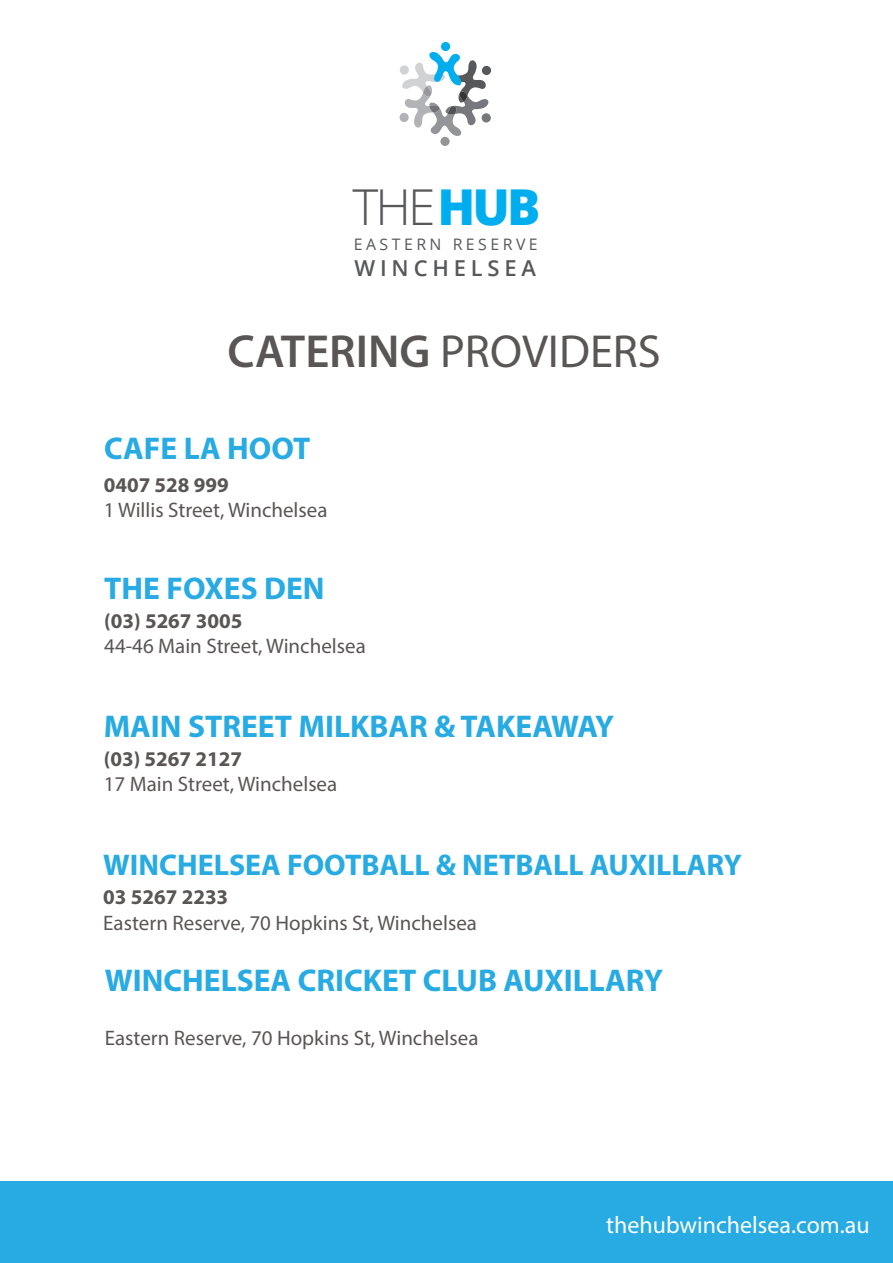
<style>
.page{position:relative;width:893px;height:1263px;background:#fff}
.page>*{position:absolute;margin:0;border:0;box-sizing:border-box;transform-origin:0 0}
.t1{font:300 49.5px "Open Sans";color:#57585a}
.t2{font:46.5px "Myriad Pro";color:#5b5656}
.t3{font:700 31.5px "Myriad Pro";color:#27abe2}
.t4{font:700 30px "Myriad Pro";color:#27abe2}
.t5{font:24px "Myriad Pro";color:#fff}
.t6{font:600 21.9px "Open Sans";letter-spacing:.22em;color:#57585a}
.t7{font:21px "Myriad Pro";color:#5b5656}
.t8{font:700 21px "Myriad Pro";color:#5b5656}
.t9{font:15.9px "Open Sans";letter-spacing:.22em;color:#57585a}
.s1{font-weight:800;color:#00aeef}
.s2{font-weight:600}
</style>
<div class="page">
<div style="left:440px;top:137px;width:10px;height:9px;background:#939598;border-radius:5px"></div>
<svg style="left:399px;top:51px;width:92px;height:85px"></svg>
<div style="left:441px;top:42px;width:9px;height:9px;background:#00aeef;border-radius:50%"></div>
<div style="left:0;top:1181px;width:893px;height:82px;background:#27abe2"></div>
<h1 class="t1" style="left:353px;top:173px;width:189px">THE<span class="s1">HUB</span></h1>
<p class="t6" style="left:354px;top:253px;width:183px">WINCHELSEA</p>
<p class="t9" style="left:354px;top:234px;width:185px">EASTERN RESERVE</p>
<h2 class="t2" style="left:227px;top:322px;width:435px"><span class="s2">CATERING</span> PROVIDERS</h2>
<h3 class="t3" style="left:104px;top:428px;width:208px">CAFE LA HOOT</h3>
<p class="t8" style="left:104px;top:471px;width:127px">0407 528 999</p>
<p class="t7" style="left:104px;top:497px;width:225px">1 Willis Street, Winchelsea</p>
<h3 class="t3" style="left:104px;top:568px;width:222px">THE FOXES DEN</h3>
<p class="t8" style="left:104px;top:607px;width:140px">(03) 5267 3005</p>
<p class="t7" style="left:104px;top:633px;width:263px">44-46 Main Street, Winchelsea</p>
<h3 class="t3" style="left:104px;top:706px;width:512px">MAIN STREET MILKBAR &amp; TAKEAWAY</h3>
<p class="t8" style="left:104px;top:745px;width:140px">(03) 5267 2127</p>
<p class="t7" style="left:104px;top:771px;width:235px">17 Main Street, Winchelsea</p>
<h3 class="t4" style="left:103px;top:845px;width:640px">WINCHELSEA FOOTBALL &amp; NETBALL AUXILLARY</h3>
<p class="t8" style="left:103px;top:884px;width:127px">03 5267 2233</p>
<p class="t7" style="left:103px;top:910px;width:375px">Eastern Reserve, 70 Hopkins St, Winchelsea</p>
<h3 class="t3" style="left:105px;top:960px;width:560px">WINCHELSEA CRICKET CLUB AUXILLARY</h3>
<p class="t7" style="left:105px;top:1025px;width:375px">Eastern Reserve, 70 Hopkins St, Winchelsea</p>
<p class="t5" style="left:606px;top:1210px;width:265px">thehubwinchelsea.com.au</p>
</div>
